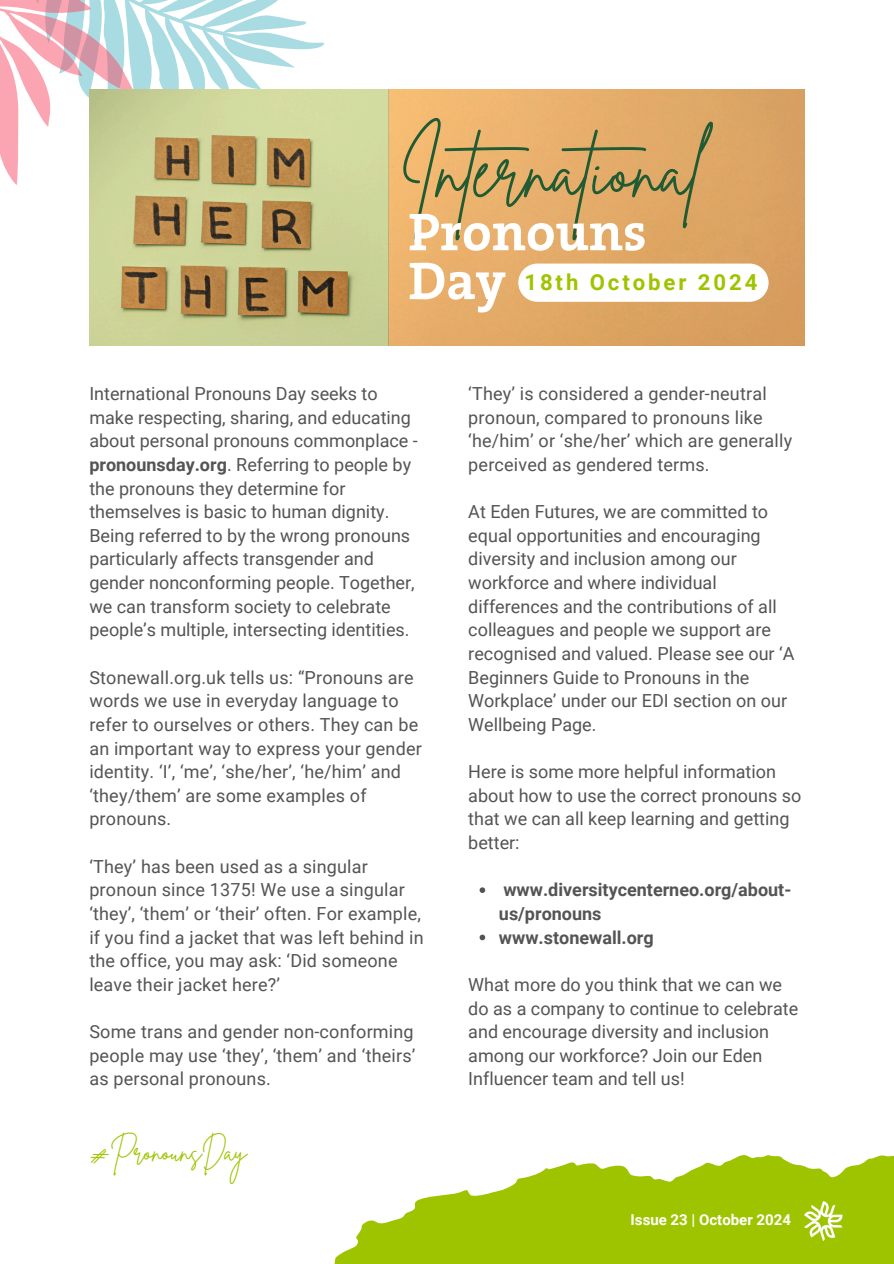
<style>
.page{position:relative;width:894px;height:1264px;background:#fff}
.page>*{position:absolute;margin:0;border:0;box-sizing:border-box;transform-origin:0 0}
.t1{font:75.3px "Brittany Signature";color:#215b33}
.t2{font:700 53.55px/48.9px "The Serif B W7";color:#fff}
.t3{font:27px "Brittany Signature";color:#9ec400}
.t4{font:700 22.05px "Roboto";letter-spacing:.13em;color:#9ec400}
.t5{font:18px/23.7px "Roboto";color:#545454}
.t6{font:700 18px/23.7px "Roboto";color:#545454}
.t7{font:700 15px "Roboto";color:#fff}
.s1{font-weight:700}
</style>
<div class="page">
<svg style="left:144px;top:0;width:180px;height:89px"></svg>
<svg style="left:0;top:0;width:144px;height:185px"></svg>
<svg style="left:479px;top:887px;width:6px;height:6px"></svg>
<svg style="left:479px;top:934px;width:6px;height:6px"></svg>
<svg style="left:334px;top:1155px;width:559px;height:108px;fill:#9ec400"></svg>
<img style="left:804px;top:1201px;width:39px;height:39px">
<img style="left:89px;top:89px;width:715px;height:257px">
<div style="left:518px;top:263px;width:250px;height:39px;background:#fff;border-radius:19px"></div>
<h5 class="t1" style="left:399px;top:122px;width:304px">International</h5>
<p class="t2" style="left:408px;top:208px;width:239px">Pronouns<br>Day</p>
<p class="t4" style="left:524px;top:269px;width:234px">18th October 2024</p>
<p class="t5" style="left:89px;top:382px;width:330px">International Pronouns Day seeks to make respecting, sharing, and educating about personal pronouns commonplace - <span class="s1">pronounsday.org</span>. Referring to people by the pronouns they determine for themselves is basic to human dignity.<br>Being referred to by the wrong pronouns particularly affects transgender and gender nonconforming people. Together, we can transform society to celebrate people’s multiple, intersecting identities.</p>
<p class="t5" style="left:89px;top:665px;width:334px">Stonewall.org.uk tells us: “Pronouns are words we use in everyday language to refer to ourselves or others. They can be an important way to express your gender identity. ‘I’, ‘me’, ‘she/her’, ‘he/him’ and ‘they/them’ are some examples of pronouns.</p>
<h1 class="t5" style="left:89px;top:854px;width:336px">‘They’ has been used as a singular pronoun since 1375! We use a singular ‘they’, ‘them’ or ‘their’ often. For example, if you find a jacket that was left behind in the office, you may ask: ‘Did someone leave their jacket here?’</h1>
<h2 class="t5" style="left:89px;top:1020px;width:327px;text-align:justify">Some trans and gender non-conforming people may use ‘they’, ‘them’ and ‘theirs’ as personal pronouns.</h2>
<p class="t3" style="left:89px;top:1134px;width:159px">#PronounsDay</p>
<h4 class="t5" style="left:468px;top:382px;width:325px">‘They’ is considered a gender-neutral pronoun, compared to pronouns like ‘he/him’ or ‘she/her’ which are generally perceived as gendered terms.</h4>
<h5 class="t5" style="left:468px;top:500px;width:327px">At Eden Futures, we are committed to equal opportunities and encouraging diversity and inclusion among our workforce and where individual differences and the contributions of all colleagues and people we support are recognised and valued. Please see our ‘A Beginners Guide to Pronouns in the Workplace’ under our EDI section on our Wellbeing Page.</h5>
<h5 class="t5" style="left:468px;top:760px;width:334px">Here is some more helpful information about how to use the correct pronouns so that we can all keep learning and getting better:</h5>
<h5 class="t6" style="left:499px;top:878px;width:294px">www.diversitycenterneo.org/about&shy;us/pronouns</h5>
<h5 class="t6" style="left:499px;top:925px;width:156px">www.stonewall.org</h5>
<h5 class="t5" style="left:468px;top:972px;width:331px">What more do you think that we can we do as a company to continue to celebrate and encourage diversity and inclusion among our workforce? Join our Eden Influencer team and tell us!</h5>
<h5 class="t7" style="left:630px;top:1210px;width:162px">Issue 23 | October 2024</h5>
</div>
